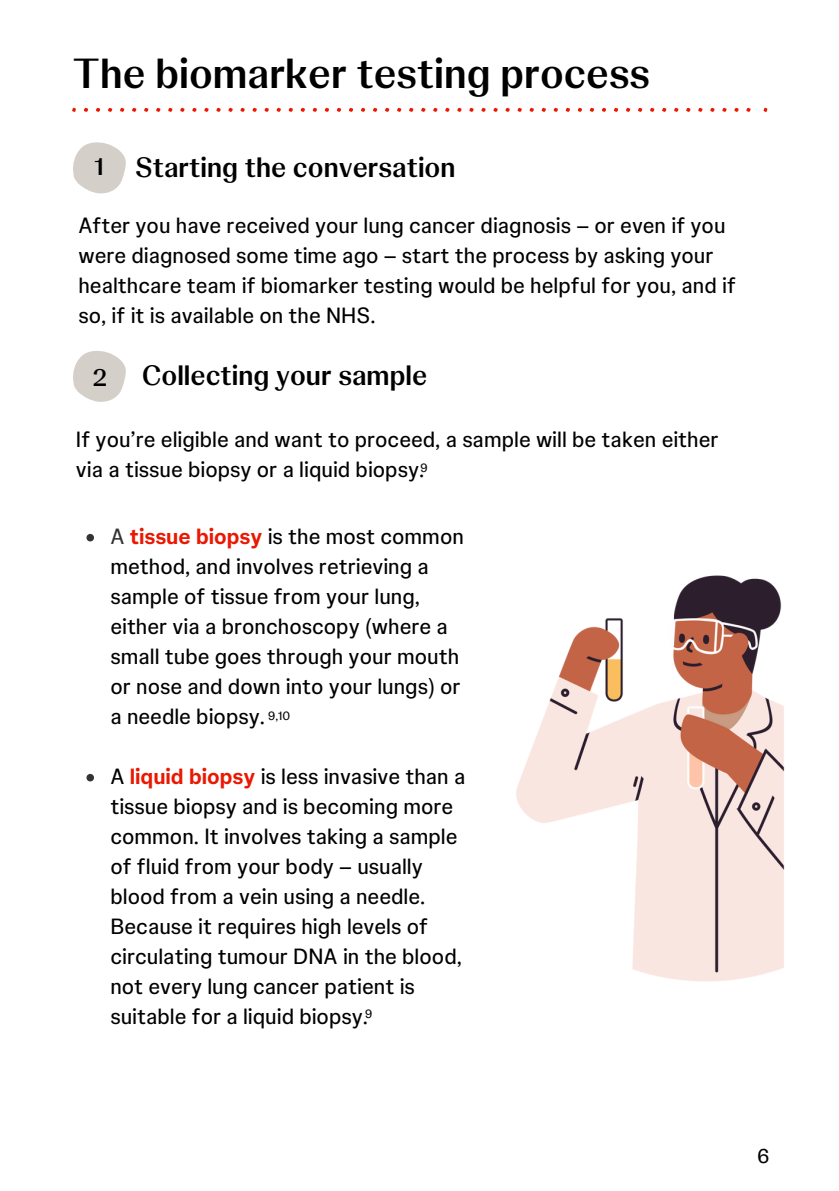
<style>
.page{position:relative;width:839px;height:1191px;background:#fff}
.page>*{position:absolute;margin:0;border:0;box-sizing:border-box;transform-origin:0 0}
.t1{font:700 42px "Johnson Display";color:#000}
.t2{font:700 28px "Johnson Display";color:#000}
.t3{font:700 24px "Johnson Display";color:#000}
.t4{font:22px/30px "Johnson Text";color:#000}
.t5{font:20px "Johnson Text";color:#000}
.t6{font:12px "Johnson Text";color:#000}
.s1{color:#333}
.s2{font-weight:700;color:#eb1700}
</style>
<div class="page">
<svg style="left:72px;top:108px;width:695px;height:4px"></svg>
<img style="left:516px;top:575px;width:269px;height:407px">
<svg style="left:73px;top:142px;width:53px;height:51px"></svg>
<svg style="left:73px;top:351px;width:53px;height:51px"></svg>
<svg style="left:86px;top:534px;width:8px;height:7px"></svg>
<svg style="left:86px;top:774px;width:8px;height:7px"></svg>
<h1 class="t1" style="left:73px;top:46px;width:578px">The biomarker testing process</h1>
<p class="t3" style="left:95px;top:152px;width:11px">1</p>
<p class="t2" style="left:135px;top:149px;width:322px">Starting the conversation</p>
<h3 class="t4" style="left:78px;top:211px;width:659px">After you have received your lung cancer diagnosis – or even if you were diagnosed some time ago – start the process by asking your healthcare team if biomarker testing would be helpful for you, and if so, if it is available on the NHS.</h3>
<h2 class="t3" style="left:93px;top:362px;width:16px">2</h2>
<p class="t2" style="left:142px;top:358px;width:287px">Collecting your sample</p>
<p class="t4" style="left:76px;top:424px;width:644px">If you’re eligible and want to proceed, a sample will be taken either via a tissue biopsy or a liquid biopsy.</p>
<p class="t6" style="left:420px;top:460px;width:9px">9</p>
<h2 class="t4" style="left:110px;top:522px;width:355px"><span class="s1">A</span> <span class="s2">tissue biopsy</span> is the most common method, and involves retrieving a sample of tissue from your lung, either via a bronchoscopy (where a small tube goes through your mouth or nose and down into your lungs) or a needle biopsy.</h2>
<h3 class="t4" style="left:110px;top:762px;width:356px">A <span class="s2">liquid biopsy</span> is less invasive than a tissue biopsy and is becoming more common. It involves taking a sample of fluid from your body – usually blood from a vein using a needle.<br>Because it requires high levels of circulating tumour DNA in the blood, not every lung cancer patient is suitable for a liquid biopsy.</h3>
<p class="t6" style="left:268px;top:708px;width:24px">9,10</p>
<p class="t6" style="left:365px;top:1006px;width:9px">9</p>
<p class="t5" style="left:757px;top:1144px;width:14px">6</p>
</div>
